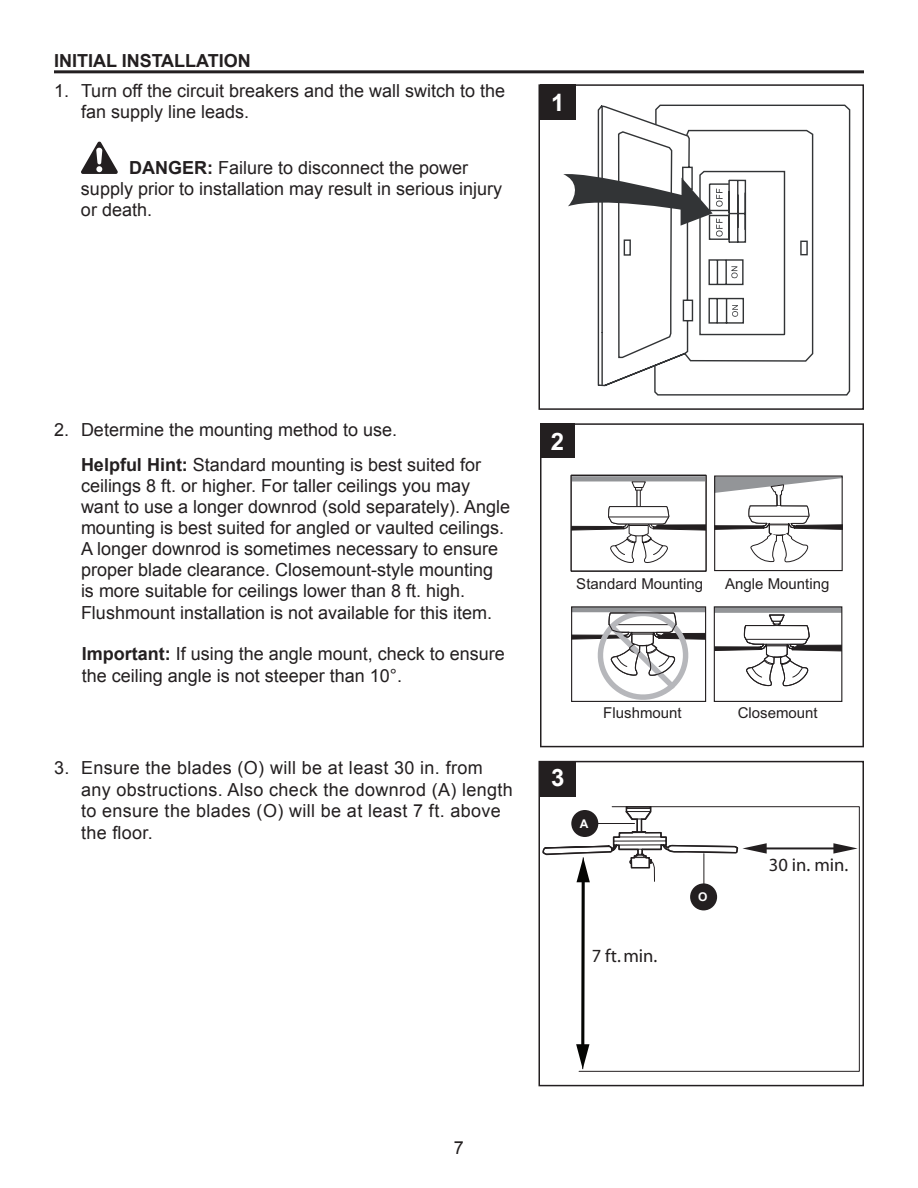
<style>
.page{position:relative;width:918px;height:1188px;background:#fff}
.page>*{position:absolute;margin:0;border:0;box-sizing:border-box;transform-origin:0 0}
.t1{font:700 24px "Arial";color:#fff}
.t2{font:18.6px "Myriad Pro";color:#231f20}
.t3{font:18.6px "Myriad";color:#231f20}
.Assemble_Body{font:18px/21.1px "Arial";color:#231f20}
.Assemble_Body-2{font:18px/21.6px "Arial";letter-spacing:.02em;color:#231f20}
.Heading_1__Top_Page{font:700 18px "Arial";color:#231f20}
.t4{font:15px "Arial";color:#231f20}
.t5{font:700 12px "Arial";color:#fff}
.s1{font-weight:700}
</style>
<div class="page">
<hr style="left:54px;top:70px;width:810px;height:3px;background:#231f20">
<svg style="left:81px;top:142px;width:37px;height:32px"></svg>
<svg style="left:597px;top:105px;width:56px;height:282px"></svg>
<svg style="left:563px;top:171px;width:90px;height:66px"></svg>
<svg style="left:653px;top:105px;width:197px;height:291px"></svg>
<div style="left:538px;top:84px;width:326px;height:326px;border:2px solid #231f20"></div>
<svg style="left:540px;top:423px;width:324px;height:324px"></svg>
<div style="left:540px;top:423px;width:35px;height:35px;background:#231f20"></div>
<svg style="left:573px;top:608px;width:131px;height:92px"></svg>
<div style="left:571px;top:606px;width:135px;height:96px;border:1px solid #231f20"></div>
<div style="left:714px;top:607px;width:128px;height:6px;background:#939598"></div>
<svg style="left:716px;top:614px;width:124px;height:74px"></svg>
<div style="left:714px;top:606px;width:128px;height:96px;border:1px solid #231f20"></div>
<svg style="left:716px;top:477px;width:125px;height:87px"></svg>
<hr style="left:749px;top:516px;width:60px;height:1px;background:#231f20">
<div style="left:714px;top:475px;width:129px;height:96px;border:1px solid #231f20"></div>
<svg style="left:542px;top:806px;width:316px;height:263px"></svg>
<div style="left:538px;top:761px;width:326px;height:325px;border:2px solid #231f20"></div>
<div style="left:540px;top:761px;width:36px;height:35px;background:#231f20"></div>
<div style="left:571px;top:810px;width:27px;height:27px;background:#231f20;border-radius:50%"></div>
<div style="left:690px;top:883px;width:27px;height:27px;background:#231f20;border-radius:50%"></div>
<div style="left:540px;top:84px;width:36px;height:36px;background:#231f20"></div>
<p class="Heading_1__Top_Page" style="left:54px;top:49px;width:198px">INITIAL INSTALLATION</p>
<p class="Assemble_Body" style="left:81px;top:81px;width:426px;text-indent:-27px">1. Turn off the circuit breakers and the wall switch to the fan supply line leads.</p>
<p class="Assemble_Body" style="left:81px;top:157px;width:423px;text-indent:48px"><span class="s1">DANGER:</span> Failure to disconnect the power supply prior to installation may result in serious injury or death.</p>
<p class="t1" style="left:551px;top:86px;width:15px">1</p>
<p class="Assemble_Body" style="left:54px;top:420px;width:345px">2. Determine the mounting method to use.</p>
<p class="Assemble_Body" style="left:81px;top:454px;width:431px"><span class="s1">HELPFUL HINT:</span> Standard mounting is best suited for ceilings 8 ft. or higher. For taller ceilings you may want to use a longer downrod (sold separately). Angle mounting is best suited for angled or vaulted ceilings.<br>A longer downrod is sometimes necessary to ensure proper blade clearance. Closemount-style mounting is more suitable for ceilings lower than 8 ft. high.<br>Flushmount installation is not available for this item.</p>
<p class="Heading_1__Top_Page" style="left:82px;top:642px;width:10px">IMPORTANT</p>
<p class="Assemble_Body" style="left:82px;top:643px;width:425px;line-height:21.6px;text-indent:94px">If using the angle mount, check to ensure the ceiling angle is not steeper than 10°.</p>
<p class="Assemble_Body-2" style="left:81px;top:757px;width:433px;text-indent:-27px">3. Ensure the blades (O) will be at least 30 in. from any obstructions. Also check the downrod (A) length to ensure the blades (O) will be at least 7 ft. above the floor.</p>
<p class="t1" style="left:551px;top:425px;width:15px">2</p>
<p class="t4" style="left:576px;top:574px;width:128px">Standard Mounting</p>
<p class="t4" style="left:725px;top:574px;width:106px">Angle Mounting</p>
<p class="t4" style="left:603px;top:703px;width:80px">Flushmount</p>
<p class="t4" style="left:738px;top:703px;width:82px">Closemount</p>
<p class="t1" style="left:551px;top:762px;width:15px">3</p>
<p class="t5" style="left:580px;top:816px;width:10px">A</p>
<p class="t3" style="left:592px;top:946px;width:67px">7 ft. min.</p>
<p class="t5" style="left:698px;top:889px;width:11px">O</p>
<p class="t2" style="left:769px;top:854px;width:81px">30 in. min.</p>
<p class="Assemble_Body" style="left:454px;top:1137px;width:12px">7</p>
</div>
